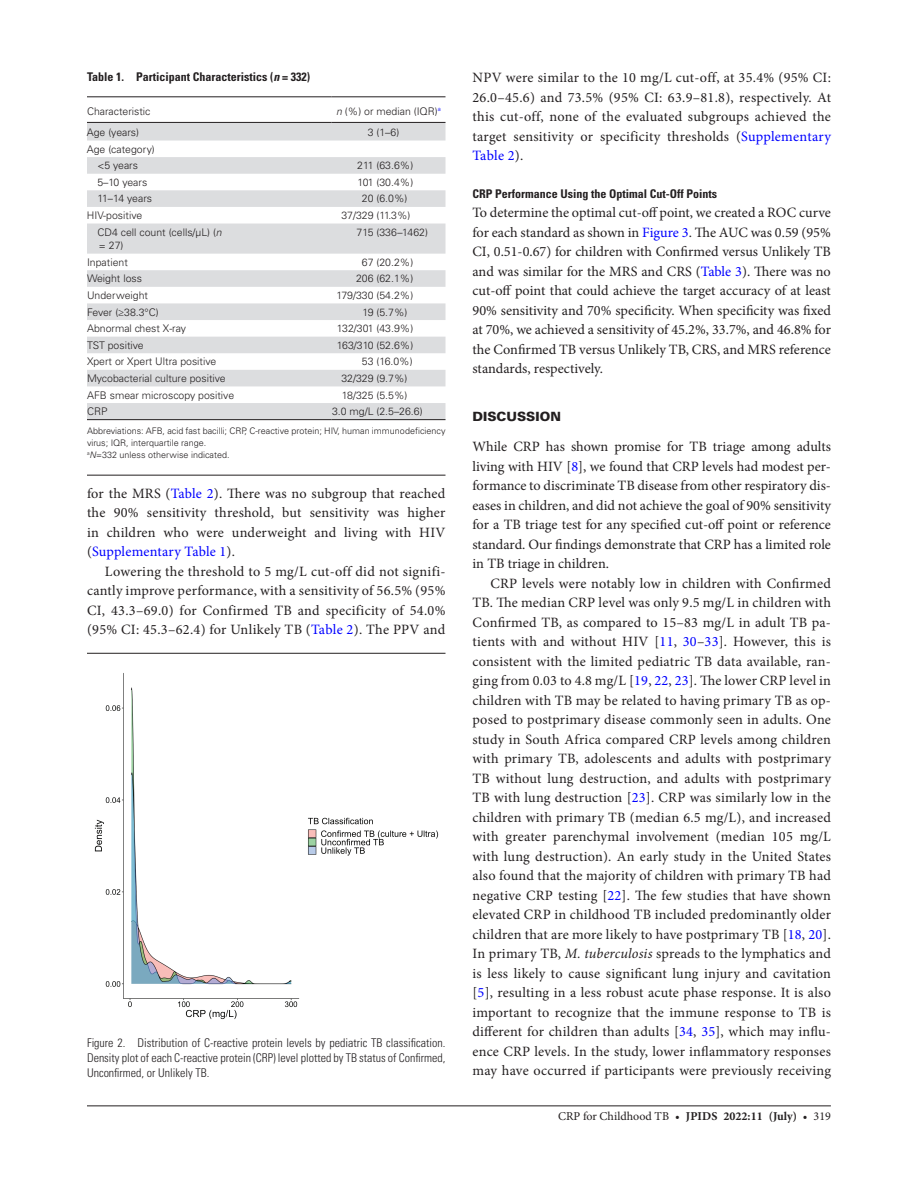
<style>
.page{position:relative;width:918px;height:1188px;background:#fff}
.page>*{position:absolute;margin:0;border:0;box-sizing:border-box;transform-origin:0 0}
.t1{font:14.25px/19.5px "Minion Pro";letter-spacing:.01em;color:#231f20;text-align:justify}
.t2{font:900 12.75px "Univers LT Std";color:#231f20}
.t3{font:300 condensed 12px/15px "Univers LT Std";color:#231f20;text-align:justify}
.t4{font:700 condensed 12px "Univers LT Std";color:#231f20}
.t5{font:12px "Minion Pro";color:#231f20}
.t6{font:300 10.5px/16.6px "Univers LT Std";color:#231f20}
.t7{font:300 9px/12px "Univers LT Std";color:#231f20}
.s1{font-style:italic}
.s2{color:#00f}
.s3{font-weight:700}
</style>
<div class="page">
<hr style="left:87px;top:1105px;width:744px;height:1px;background:#231f20">
<hr style="left:87px;top:475px;width:359px;height:1px;background:#231f20">
<svg style="left:87px;top:123px;width:359px;height:296px;fill:#dcdddf"></svg>
<hr style="left:87px;top:96px;width:245px;height:1px;background:#231f20">
<hr style="left:87px;top:122px;width:245px;height:1px;background:#231f20">
<hr style="left:332px;top:96px;width:114px;height:1px;background:#231f20">
<hr style="left:332px;top:122px;width:114px;height:1px;background:#231f20">
<hr style="left:87px;top:419px;width:245px;height:1px;background:#231f20">
<hr style="left:332px;top:419px;width:114px;height:1px;background:#231f20">
<img style="left:94px;top:673px;width:344px;height:346px">
<hr style="left:87px;top:653px;width:359px;height:1px;background:#231f20">
<p class="t4" style="left:87px;top:69px;width:225px">Table 1. Participant Characteristics (<span class="s1">n</span> = 332)</p>
<p class="t6" style="left:87px;top:103px;width:65px">Characteristic</p>
<p class="t6" style="left:336px;top:103px;width:106px"><span class="s1">n</span> (%) or median (IQR)<sup>a</sup></p>
<p class="t6" style="left:87px;top:124px;width:54px">Age (years)</p>
<p class="t6" style="left:368px;top:124px;width:33px">3 (1–6)</p>
<p class="t6" style="left:97px;top:141px;width:59px;text-indent:-10px">Age (category) &lt;5 years</p>
<p class="t6" style="left:357px;top:157px;width:57px">211 (63.6%)</p>
<p class="t6" style="left:97px;top:174px;width:51px">5–10 years</p>
<p class="t6" style="left:358px;top:174px;width:57px">101 (30.4%)</p>
<p class="t6" style="left:97px;top:190px;width:56px">11–14 years</p>
<p class="t6" style="left:362px;top:190px;width:47px">20 (6.0%)</p>
<p class="t6" style="left:87px;top:207px;width:57px">HIV-positive</p>
<p class="t6" style="left:341px;top:207px;width:71px">37/329 (11.3%)</p>
<p class="t6" style="left:97px;top:225px;width:126px;line-height:13.5px">CD4 cell count (cells/µL) (<span class="s1">n </span>= 27)</p>
<p class="t6" style="left:357px;top:224px;width:73px">715 (336<span class="s1">–</span>1462)</p>
<p class="t6" style="left:87px;top:254px;width:42px">Inpatient</p>
<p class="t6" style="left:362px;top:254px;width:53px">67 (20.2%)</p>
<p class="t6" style="left:87px;top:270px;width:57px">Weight loss</p>
<p class="t6" style="left:356px;top:270px;width:59px">206 (62.1%)</p>
<p class="t6" style="left:87px;top:287px;width:63px">Underweight</p>
<p class="t6" style="left:336px;top:287px;width:78px">179/330 (54.2%)</p>
<p class="t6" style="left:87px;top:303px;width:73px">Fever (≥38.3°C)</p>
<p class="t6" style="left:362px;top:303px;width:47px">19 (5.7%)</p>
<p class="t6" style="left:87px;top:320px;width:101px">Abnormal chest X-ray</p>
<p class="t6" style="left:337px;top:320px;width:78px">132/301 (43.9%)</p>
<p class="t6" style="left:87px;top:337px;width:58px">TST positive</p>
<p class="t6" style="left:337px;top:337px;width:78px">163/310 (52.6%)</p>
<p class="t6" style="left:87px;top:353px;width:131px">Xpert or Xpert Ultra positive</p>
<p class="t6" style="left:362px;top:353px;width:52px">53 (16.0%)</p>
<p class="t6" style="left:87px;top:370px;width:140px">Mycobacterial culture positive</p>
<p class="t6" style="left:341px;top:370px;width:67px">32/329 (9.7%)</p>
<p class="t6" style="left:87px;top:386px;width:149px">AFB smear microscopy positive</p>
<p class="t6" style="left:342px;top:386px;width:67px">18/325 (5.5%)</p>
<p class="t6" style="left:87px;top:403px;width:22px">CRP</p>
<p class="t6" style="left:332px;top:403px;width:92px">3.0 mg/L (2.5–26.6)</p>
<p class="t7" style="left:87px;top:424px;width:360px">Abbreviations: AFB, acid fast bacilli; CRP, C-reactive protein; HIV, human immunodeficiency virus; IQR, interquartile range.<br><sup>a</sup><span class="s1">N</span>=332 unless otherwise indicated.</p>
<p class="t1" style="left:87px;top:484px;width:360px">for the MRS (<span class="s2">Table 2</span>). There was no subgroup that reached the 90% sensitivity threshold, but sensitivity was higher in children who were underweight and living with HIV (<span class="s2">Supplementary Table 1</span>).</p>
<p class="t1" style="left:87px;top:562px;width:360px;text-indent:18px">Lowering the threshold to 5 mg/L cut-off did not signifi&shy;cantly improve performance, with a sensitivity of 56.5% (95% CI, 43.3–69.0) for Confirmed TB and specificity of 54.0% (95% CI: 45.3–62.4) for Unlikely TB (<span class="s2">Table 2</span>). The PPV and</p>
<p class="t3" style="left:87px;top:1035px;width:360px">Figure 2. Distribution of C-reactive protein levels by pediatric TB classification.<br>Density plot of each C-reactive protein (CRP) level plotted by TB status of Confirmed, Unconfirmed, or Unlikely TB.</p>
<p class="t1" style="left:473px;top:68px;width:360px">NPV were similar to the 10 mg/L cut-off, at 35.4% (95% CI:<br>26.0–45.6) and 73.5% (95% CI: 63.9–81.8), respectively. At this cut-off, none of the evaluated subgroups achieved the target sensitivity or specificity thresholds (<span class="s2">Supplementary Table 2</span>).</p>
<p class="t4" style="left:472px;top:186px;width:246px">CRP Performance Using the Optimal Cut-Off Points</p>
<p class="t1" style="left:472px;top:203px;width:360px">To determine the optimal cut-off point, we created a ROC curve for each standard as shown in <span class="s2">Figure 3</span>. The AUC was 0.59 (95% CI, 0.51-0.67) for children with Confirmed versus Unlikely TB and was similar for the MRS and CRS (<span class="s2">Table 3</span>). There was no cut-off point that could achieve the target accuracy of at least 90% sensitivity and 70% specificity. When specificity was fixed at 70%, we achieved a sensitivity of 45.2%, 33.7%, and 46.8% for the Confirmed TB versus Unlikely TB, CRS, and MRS reference standards, respectively.</p>
<p class="t2" style="left:472px;top:409px;width:90px">DISCUSSION</p>
<p class="t1" style="left:472px;top:437px;width:360px">While CRP has shown promise for TB triage among adults living with HIV [<span class="s2">8</span>], we found that CRP levels had modest per&shy;formance to discriminate TB disease from other respiratory dis&shy;eases in children, and did not achieve the goal of 90% sensitivity for a TB triage test for any specified cut-off point or reference standard. Our findings demonstrate that CRP has a limited role in TB triage in children.</p>
<p class="t1" style="left:472px;top:574px;width:360px;text-indent:18px">CRP levels were notably low in children with Confirmed TB. The median CRP level was only 9.5 mg/L in children with Confirmed TB, as compared to 15–83 mg/L in adult TB pa&shy;tients with and without HIV [<span class="s2">11</span>, <span class="s2">30</span>–<span class="s2">33</span>]. However, this is consistent with the limited pediatric TB data available, ran&shy;ging from 0.03 to 4.8 mg/L [<span class="s2">19</span>, <span class="s2">22</span>, <span class="s2">23</span>]. The lower CRP level in children with TB may be related to having primary TB as op&shy;posed to postprimary disease commonly seen in adults. One study in South Africa compared CRP levels among children with primary TB, adolescents and adults with postprimary TB without lung destruction, and adults with postprimary TB with lung destruction [<span class="s2">23</span>]. CRP was similarly low in the children with primary TB (median 6.5 mg/L), and increased with greater parenchymal involvement (median 105 mg/L with lung destruction). An early study in the United States also found that the majority of children with primary TB had negative CRP testing [<span class="s2">22</span>]. The few studies that have shown elevated CRP in childhood TB included predominantly older children that are more likely to have postprimary TB [<span class="s2">18</span>, <span class="s2">20</span>].<br>In primary TB, <span class="s1">M. tuberculosis</span> spreads to the lymphatics and is less likely to cause significant lung injury and cavitation [<span class="s2">5</span>], resulting in a less robust acute phase response. It is also important to recognize that the immune response to TB is different for children than adults [<span class="s2">34</span>, <span class="s2">35</span>], which may influ&shy;ence CRP levels. In the study, lower inflammatory responses may have occurred if participants were previously receiving</p>
<p class="t5" style="left:558px;top:1108px;width:274px">CRP for Childhood TB • <span class="s3">JPIDS 2022:11 (July)</span> • 319</p>
</div>
